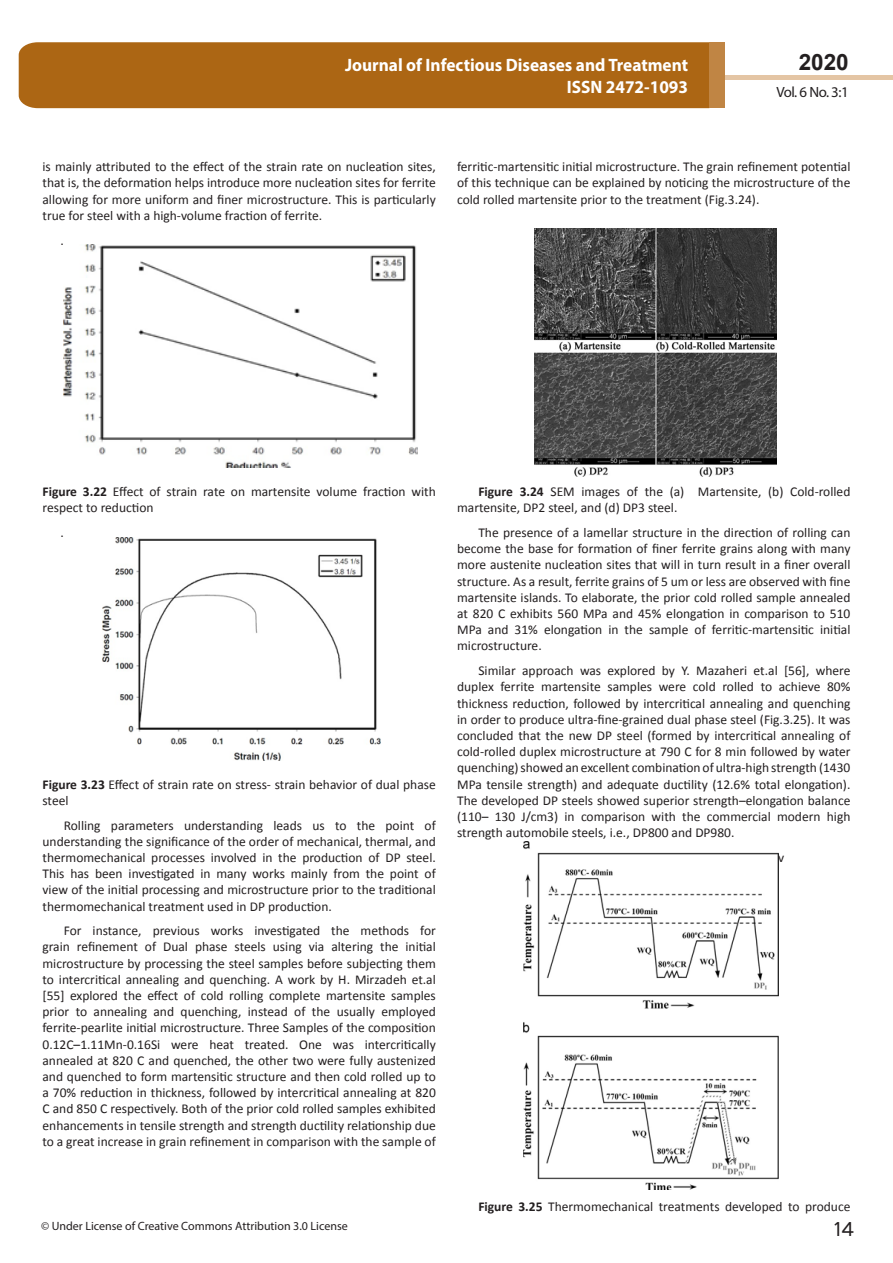
<style>
.page{position:relative;width:893px;height:1263px;background:#fff}
.page>*{position:absolute;margin:0;border:0;box-sizing:border-box;transform-origin:0 0}
.t1{font:25.5px "Tunga";color:#231f20}
.t2{font:700 22.5px "Arial";color:#231f20}
.t3{font:700 18px/21.6px "Myriad Pro";color:#fff;text-align:right;scale:.96 1}
.t4{font:14.85px "Myriad Pro";color:#231f20}
.refere{font:13.5px/16.2px "Calibri";color:#231f20;text-align:justify}
.t5{font:12px "Myriad Pro";color:#231f20}
.s1{font-weight:700}
</style>
<div class="page">
<hr style="left:725px;top:76px;width:168px;height:4px;background:#e4c5a4">
<div style="left:19px;top:42px;width:690px;height:66px;background:#ac6614"></div>
<div style="left:709px;top:42px;width:16px;height:66px;background:#c08544"></div>
<img style="left:64px;top:245px;width:354px;height:223px">
<img style="left:102px;top:537px;width:278px;height:223px">
<img style="left:534px;top:228px;width:242px;height:249px">
<img style="left:523px;top:842px;width:255px;height:347px">
<h3 class="t3" style="left:345px;top:54px;width:359px">Journal of Infectious Diseases and Treatment<br>ISSN 2472-1093</h3>
<h2 class="t2" style="left:799px;top:47px;width:52px">2020</h2>
<h3 class="t3" style="left:517px;top:53px;width:198px">ARCHIVOS DE MEDICINA<br>ISSN 1698- 465</h3>
<p class="t4" style="left:776px;top:83px;width:74px">Vol. 6 No. 3:1</p>
<p class="refere" style="left:43px;top:159px;width:395px">is mainly attributed to the effect of the strain rate on nucleation sites, that is, the deformation helps introduce more nucleation sites for ferrite allowing for more uniform and finer microstructure. This is particularly true for steel with a high-volume fraction of ferrite.</p>
<p class="refere" style="left:60px;top:232px;width:5px">.</p>
<p class="refere" style="left:457px;top:159px;width:395px">ferritic-martensitic initial microstructure. The grain refinement potential of this technique can be explained by noticing the microstructure of the cold rolled martensite prior to the treatment (Fig.3.24).</p>
<p class="refere" style="left:43px;top:484px;width:395px"><span class="s1">Figure 3.22</span> Effect of strain rate on martensite volume fraction with respect to reduction</p>
<p class="refere" style="left:60px;top:524px;width:5px">.</p>
<p class="refere" style="left:43px;top:776px;width:395px"><span class="s1">Figure 3.23</span> Effect of strain rate on stress- strain behavior of dual phase steel</p>
<p class="refere" style="left:43px;top:817px;width:395px;text-indent:21px">Rolling parameters understanding leads us to the point of understanding the significance of the order of mechanical, thermal, and thermomechanical processes involved in the production of DP steel.<br>This has been investigated in many works mainly from the point of view of the initial processing and microstructure prior to the traditional thermomechanical treatment used in DP production.</p>
<p class="refere" style="left:43px;top:923px;width:395px;text-indent:21px">For instance, previous works investigated the methods for grain refinement of Dual phase steels using via altering the initial microstructure by processing the steel samples before subjecting them to intercritical annealing and quenching. A work by H. Mirzadeh et.al [55] explored the effect of cold rolling complete martensite samples prior to annealing and quenching, instead of the usually employed ferrite-pearlite initial microstructure. Three Samples of the composition 0.12C–1.11Mn-0.16Si were heat treated. One was intercritically annealed at 820 C and quenched, the other two were fully austenized and quenched to form martensitic structure and then cold rolled up to a 70% reduction in thickness, followed by intercritical annealing at 820<br>C and 850 C respectively. Both of the prior cold rolled samples exhibited enhancements in tensile strength and strength ductility relationship due to a great increase in grain refinement in comparison with the sample of</p>
<p class="refere" style="left:457px;top:484px;width:395px;text-indent:21px"><span class="s1">Figure 3.24</span> SEM images of the (a) Martensite, (b) Cold-rolled martensite, DP2 steel, and (d) DP3 steel.</p>
<p class="refere" style="left:457px;top:524px;width:395px;text-indent:21px">The presence of a lamellar structure in the direction of rolling can become the base for formation of finer ferrite grains along with many more austenite nucleation sites that will in turn result in a finer overall structure. As a result, ferrite grains of 5 um or less are observed with fine martensite islands. To elaborate, the prior cold rolled sample annealed at 820 C exhibits 560 MPa and 45% elongation in comparison to 510<br>MPa and 31% elongation in the sample of ferritic-martensitic initial microstructure.</p>
<p class="refere" style="left:457px;top:663px;width:395px;text-indent:21px">Similar approach was explored by Y. Mazaheri et.al [56], where duplex ferrite martensite samples were cold rolled to achieve 80% thickness reduction, followed by intercritical annealing and quenching in order to produce ultra-fine-grained dual phase steel (Fig.3.25). It was concluded that the new DP steel (formed by intercritical annealing of cold-rolled duplex microstructure at 790 C for 8 min followed by water quenching) showed an excellent combination of ultra-high strength (1430<br>MPa tensile strength) and adequate ductility (12.6% total elongation).<br>The developed DP steels showed superior strength–elongation balance (110– 130 J/cm3) in comparison with the commercial modern high strength automobile steels, i.e., DP800 and DP980.</p>
<p class="refere" style="left:778px;top:849px;width:8px">v</p>
<p class="t5" style="left:41px;top:1218px;width:308px">© Under License of Creative Commons Attribution 3.0 License</p>
<p class="refere" style="left:478px;top:1198px;width:374px"><span class="s1">Figure 3.25</span> Thermomechanical treatments developed to produce</p>
<h1 class="t1" style="left:834px;top:1212px;width:22px">14</h1>
</div>
